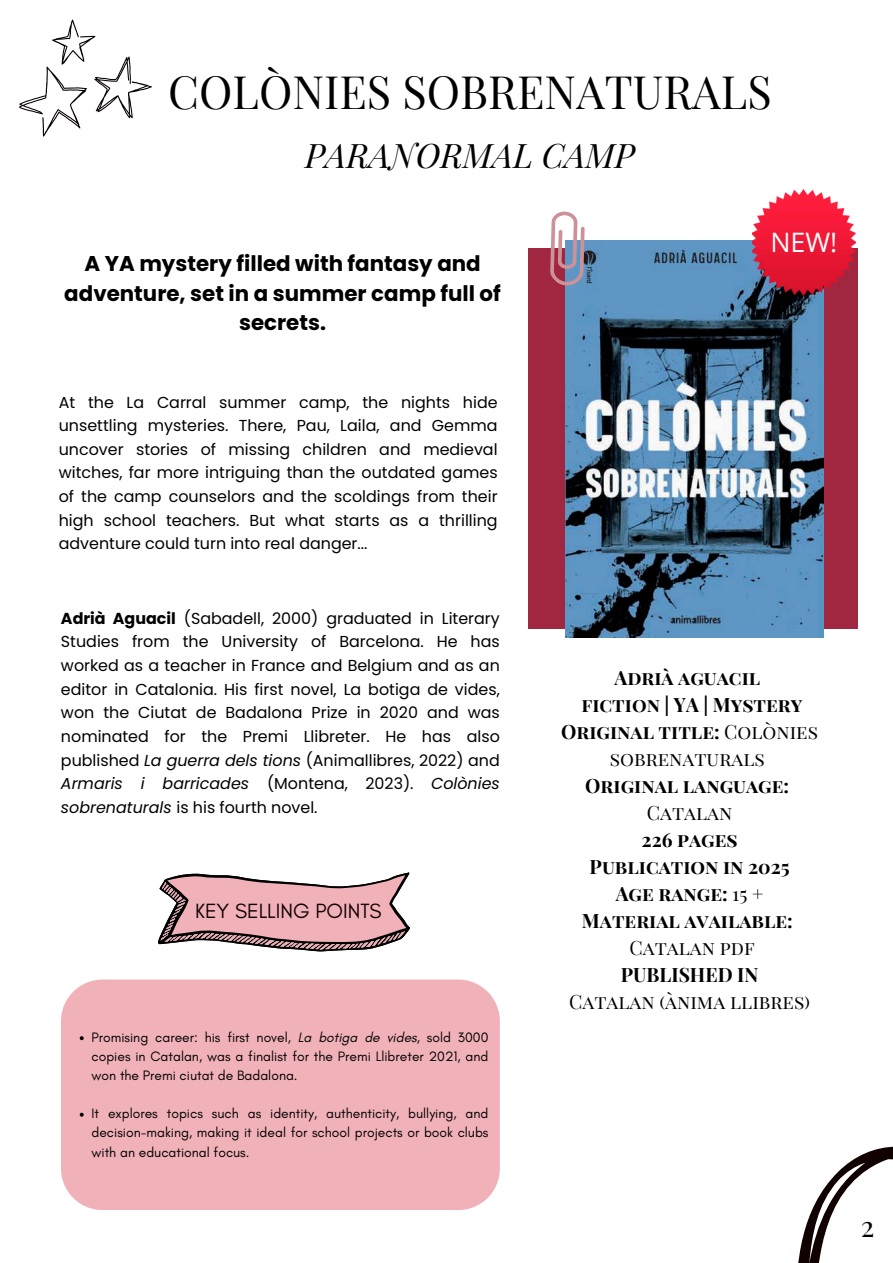
<style>
.page{position:relative;width:893px;height:1263px;background:#fff}
.page>*{position:absolute;margin:0;border:0;box-sizing:border-box;transform-origin:0 0}
.t1{font:45px "Playfair Display SC";color:#000}
.t2{font:italic 33.75px "Playfair Display";color:#000}
.t3{font:28.5px "Playfair Display SC";color:#000}
.t4{font:26.78px "Open Sans";color:#fffdfd}
.t5{font:700 21.38px/29.8px "Poppins";color:#000;text-align:center}
.t6{font:21px "Glacial Indifference";color:#120101}
.t7{font:700 19.35px/27px "Playfair Display SC";color:#000;text-align:center}
.t8{font:19.35px "Playfair Display SC";color:#000}
.t9{font:15.9px/23.6px "Poppins";color:#000;text-align:justify}
.t10{font:13.88px/19.1px "Glacial Indifference";color:#000;text-align:justify}
.s1{font-weight:700}
.s2{font-style:italic}
.s3{font-weight:400}
</style>
<div class="page">
<svg style="left:158px;top:872px;width:252px;height:79px"></svg>
<svg style="left:19px;top:20px;width:133px;height:117px"></svg>
<div style="left:527px;top:248px;width:330px;height:381px;background:#a12740"></div>
<svg style="left:373px;top:930px;width:520px;height:333px"></svg>
<div style="left:61px;top:979px;width:438px;height:231px;background:#f1b1b8"></div>
<img style="left:565px;top:240px;width:258px;height:397px">
<svg style="left:527px;top:211px;width:83px;height:82px"></svg>
<svg style="left:80px;top:1036px;width:4px;height:4px"></svg>
<svg style="left:80px;top:1113px;width:4px;height:4px"></svg>
<img style="left:752px;top:189px;width:103px;height:106px">
<h1 class="t1" style="left:168px;top:60px;width:605px">COLÒNIES SOBRENATURALS</h1>
<h2 class="t2" style="left:305px;top:132px;width:331px">PARANORMAL CAMP</h2>
<h3 class="t5" style="left:64px;top:248px;width:438px">A YA mystery filled with fantasy and adventure, set in a summer camp full of secrets.</h3>
<p class="t9" style="left:59px;top:390px;width:440px">At the La Carral summer camp, the nights hide unsettling mysteries. There, Pau, Laila, and Gemma uncover stories of missing children and medieval witches, far more intriguing than the outdated games of the camp counselors and the scoldings from their high school teachers. But what starts as a thrilling adventure could turn into real danger...</p>
<h3 class="t4" style="left:770px;top:224px;width:69px">NEW!</h3>
<p class="t9" style="left:61px;top:606px;width:440px"><span class="s1">Adrià Aguacil</span> (Sabadell, 2000) graduated in Literary Studies from the University of Barcelona. He has worked as a teacher in France and Belgium and as an editor in Catalonia. His first novel, La botiga de vides, won the Ciutat de Badalona Prize in 2020 and was nominated for the Premi Llibreter. He has also published <span class="s2">La guerra dels tions</span> (Animallibres, 2022) and <span class="s2">Armaris i barricades</span> (Montena, 2023). <span class="s2">Colònies sobrenaturals</span> is his fourth novel.</p>
<h3 class="t6" style="left:195px;top:898px;width:188px">KEY SELLING POINTS</h3>
<p class="t10" style="left:91px;top:1027px;width:398px">Promising career: his first novel, <span class="s2">La botiga de vides</span>, sold 3000 copies in Catalan, was a finalist for the Premi Llibreter 2021, and won the Premi ciutat de Badalona.</p>
<p class="t10" style="left:91px;top:1104px;width:398px">It explores topics such as identity, authenticity, bullying, and decision-making, making it ideal for school projects or book clubs with an educational focus.</p>
<p class="t7" style="left:561px;top:664px;width:258px">Adrià aguacil<br>fiction | YA | Mystery<br>Original title: <span class="s3">Colònies sobrenaturals</span></p>
<p class="t7" style="left:585px;top:772px;width:205px">Original language:</p>
<p class="t8" style="left:647px;top:799px;width:87px">Catalan</p>
<p class="t7" style="left:582px;top:826px;width:212px">226 pages<br>Publication in 2025<br>Age range: <span class="s3">15 +<br></span>Material available:</p>
<p class="t8" style="left:629px;top:934px;width:127px">Catalan pdf</p>
<p class="t7" style="left:621px;top:961px;width:139px">PUBLISHED IN</p>
<p class="t8" style="left:569px;top:988px;width:242px">Catalan (ànima llibres)</p>
<h3 class="t3" style="left:861px;top:1206px;width:15px">2</h3>
</div>
